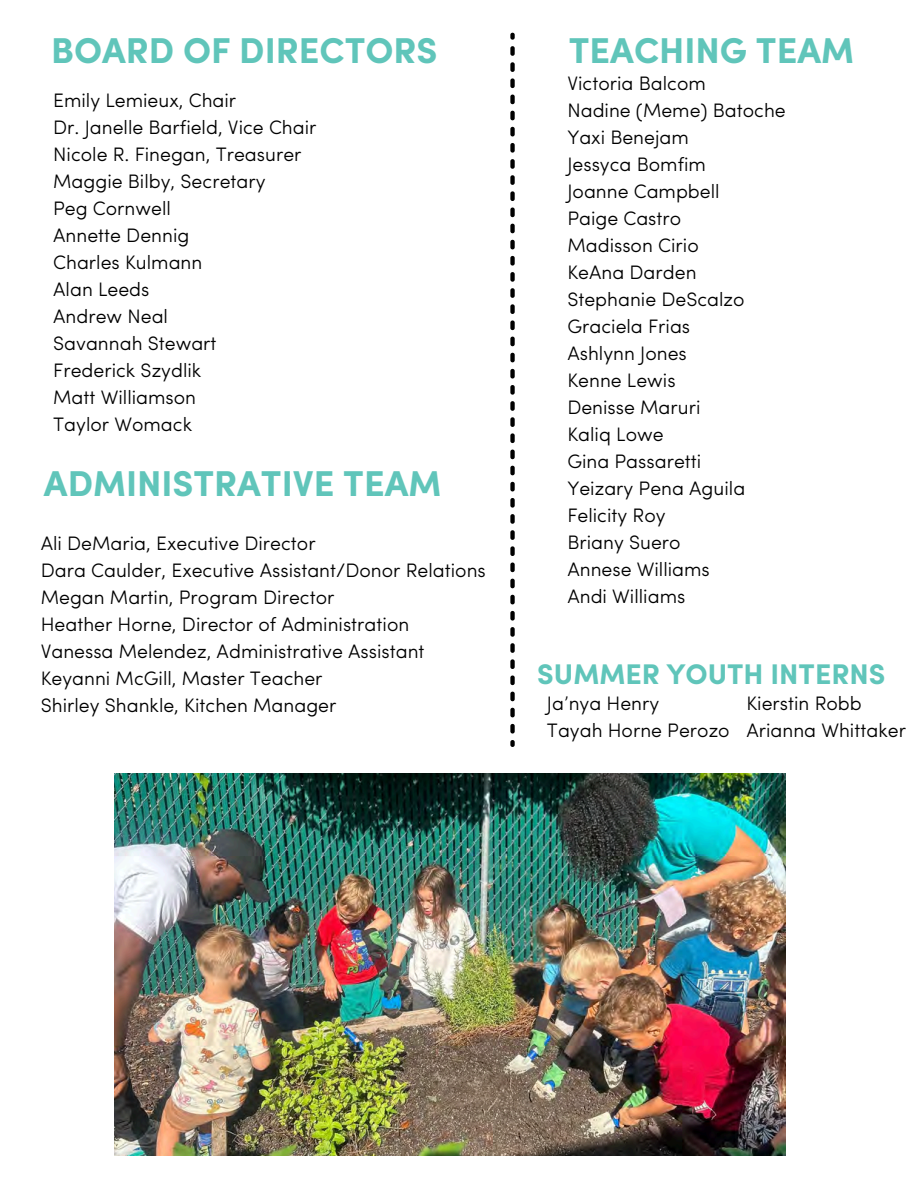
<style>
.page{position:relative;width:918px;height:1188px;background:#fff}
.page>*{position:absolute;margin:0;border:0;box-sizing:border-box;transform-origin:0 0}
.t1{font:700 36px "Sofia Pro";color:#60c5ba}
.t2{font:700 28.5px "Sofia Pro";color:#60c5ba}
.t3{font:300 19.5px/27px "Sofia Pro";color:#000}
</style>
<div class="page">
<img style="left:114px;top:774px;width:672px;height:381px">
<svg style="left:510px;top:33px;width:5px;height:714px"></svg>
<p class="t1" style="left:51px;top:36px;width:388px">BOARD OF DIRECTORS</p>
<h1 class="t1" style="left:569px;top:36px;width:287px">TEACHING TEAM</h1>
<p class="t3" style="left:53px;top:88px;width:265px">Emily Lemieux, Chair<br>Dr. Janelle Barfield, Vice Chair<br>Nicole R. Finegan, Treasurer<br>Maggie Bilby, Secretary<br>Peg Cornwell<br>Annette Dennig<br>Charles Kulmann<br>Alan Leeds<br>Andrew Neal<br>Savannah Stewart<br>Frederick Szydlik<br>Matt Williamson<br>Taylor Womack</p>
<h1 class="t1" style="left:44px;top:469px;width:399px">ADMINISTRATIVE TEAM</h1>
<p class="t3" style="left:41px;top:531px;width:447px">Ali DeMaria, Executive Director<br>Dara Caulder, Executive Assistant/Donor Relations Megan Martin, Program Director<br>Heather Horne, Director of Administration Vanessa Melendez, Administrative Assistant Keyanni McGill, Master Teacher<br>Shirley Shankle, Kitchen Manager</p>
<p class="t3" style="left:567px;top:72px;width:220px">Victoria Balcom<br>Nadine (Meme) Batoche<br>Yaxi Benejam<br>Jessyca Bomfim<br>Joanne Campbell<br>Paige Castro<br>Madisson Cirio<br>KeAna Darden<br>Stephanie DeScalzo<br>Graciela Frias<br>Ashlynn Jones<br>Kenne Lewis<br>Denisse Maruri<br>Kaliq Lowe<br>Gina Passaretti<br>Yeizary Pena Aguila<br>Felicity Roy<br>Briany Suero<br>Annese Williams<br>Andi Williams</p>
<h2 class="t2" style="left:537px;top:663px;width:350px">SUMMER YOUTH INTERNS</h2>
<p class="t3" style="left:547px;top:692px;width:184px">Ja’nya Henry<br>Tayah Horne Perozo</p>
<p class="t3" style="left:746px;top:692px;width:161px">Kierstin Robb<br>Arianna Whittaker</p>
</div>
